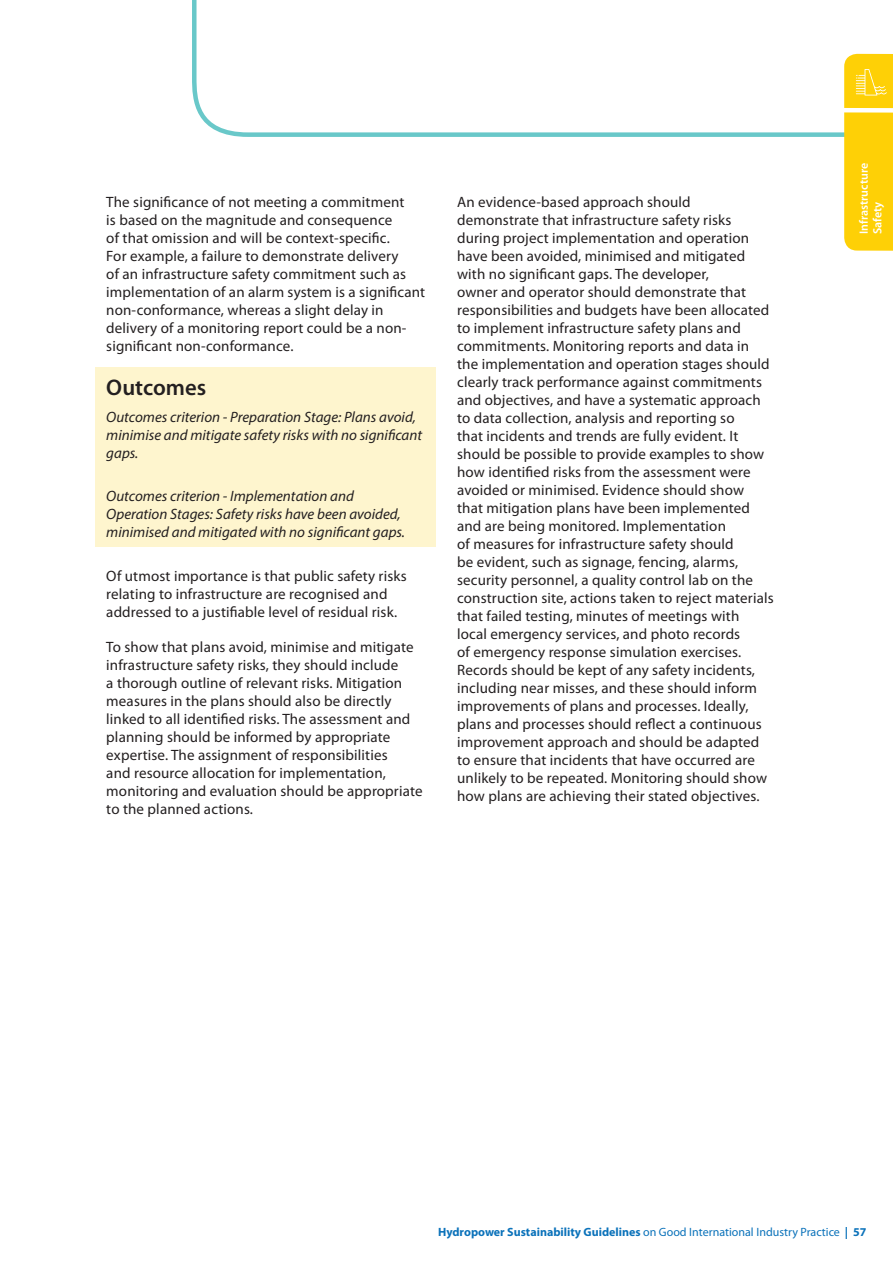
<style>
.page{position:relative;width:893px;height:1263px;background:#fff}
.page>*{position:absolute;margin:0;border:0;box-sizing:border-box;transform-origin:0 0}
.t1{font:600 22.65px "Myriad Pro";color:#231f20}
.t2{font:15px/18px "Myriad Pro";letter-spacing:.01em;color:#231f20}
.t3{font:italic 15px/18px "Myriad Pro";color:#231f20}
.t4{font:700 12px "Myriad Pro";color:#0b72ba}
.t5{font:600 12px "Myriad Pro";color:#fff}
.s1{font-weight:400}
</style>
<div class="page">
<div style="left:96px;top:368px;width:340px;height:179px;background:#fef5ce"></div>
<svg style="left:192px;top:0;width:694px;height:137px"></svg>
<div style="left:841px;top:108px;width:52px;height:5px;background:#fff"></div>
<svg style="left:844px;top:54px;width:49px;height:197px;background:#fed212"></svg>
<p class="t2" style="left:106px;top:193px;width:320px">The significance of not meeting a commitment<br>is based on the magnitude and consequence<br>of that omission and will be context-specific.<br>For example, a failure to demonstrate delivery<br>of an infrastructure safety commitment such as implementation of an alarm system is a significant non-conformance, whereas a slight delay in delivery of a monitoring report could be a non&shy;significant non-conformance.</p>
<p class="t1" style="left:106px;top:373px;width:101px">Outcomes</p>
<p class="t3" style="left:106px;top:407px;width:317px">Outcomes criterion - Preparation Stage: Plans avoid, minimise and mitigate safety risks with no significant gaps.</p>
<p class="t3" style="left:106px;top:487px;width:300px">Outcomes criterion - Implementation and<br>Operation Stages: Safety risks have been avoided, minimised and mitigated with no significant gaps.</p>
<p class="t2" style="left:106px;top:566px;width:302px">Of utmost importance is that public safety risks relating to infrastructure are recognised and addressed to a justifiable level of residual risk.</p>
<p class="t2" style="left:106px;top:637px;width:318px">To show that plans avoid, minimise and mitigate infrastructure safety risks, they should include<br>a thorough outline of relevant risks. Mitigation measures in the plans should also be directly linked to all identified risks. The assessment and planning should be informed by appropriate expertise. The assignment of responsibilities<br>and resource allocation for implementation, monitoring and evaluation should be appropriate to the planned actions.</p>
<p class="t2" style="left:457px;top:193px;width:318px">An evidence-based approach should demonstrate that infrastructure safety risks during project implementation and operation have been avoided, minimised and mitigated with no significant gaps. The developer,<br>owner and operator should demonstrate that responsibilities and budgets have been allocated to implement infrastructure safety plans and commitments. Monitoring reports and data in the implementation and operation stages should clearly track performance against commitments and objectives, and have a systematic approach to data collection, analysis and reporting so<br>that incidents and trends are fully evident. It should be possible to provide examples to show how identified risks from the assessment were avoided or minimised. Evidence should show<br>that mitigation plans have been implemented and are being monitored. Implementation<br>of measures for infrastructure safety should<br>be evident, such as signage, fencing, alarms, security personnel, a quality control lab on the construction site, actions taken to reject materials that failed testing, minutes of meetings with<br>local emergency services, and photo records<br>of emergency response simulation exercises.<br>Records should be kept of any safety incidents, including near misses, and these should inform improvements of plans and processes. Ideally, plans and processes should reflect a continuous improvement approach and should be adapted to ensure that incidents that have occurred are unlikely to be repeated. Monitoring should show how plans are achieving their stated objectives.</p>
<p class="t5" style="left:856px;top:234px;width:73px;rotate:-90deg">Infrastructure</p>
<p class="t5" style="left:870px;top:234px;width:34px;rotate:-90deg">Safety</p>
<p class="t4" style="left:438px;top:1224px;width:430px">Hydropower Sustainability Guidelines <span class="s1">on Good International Industry Practice</span> | 57</p>
</div>
